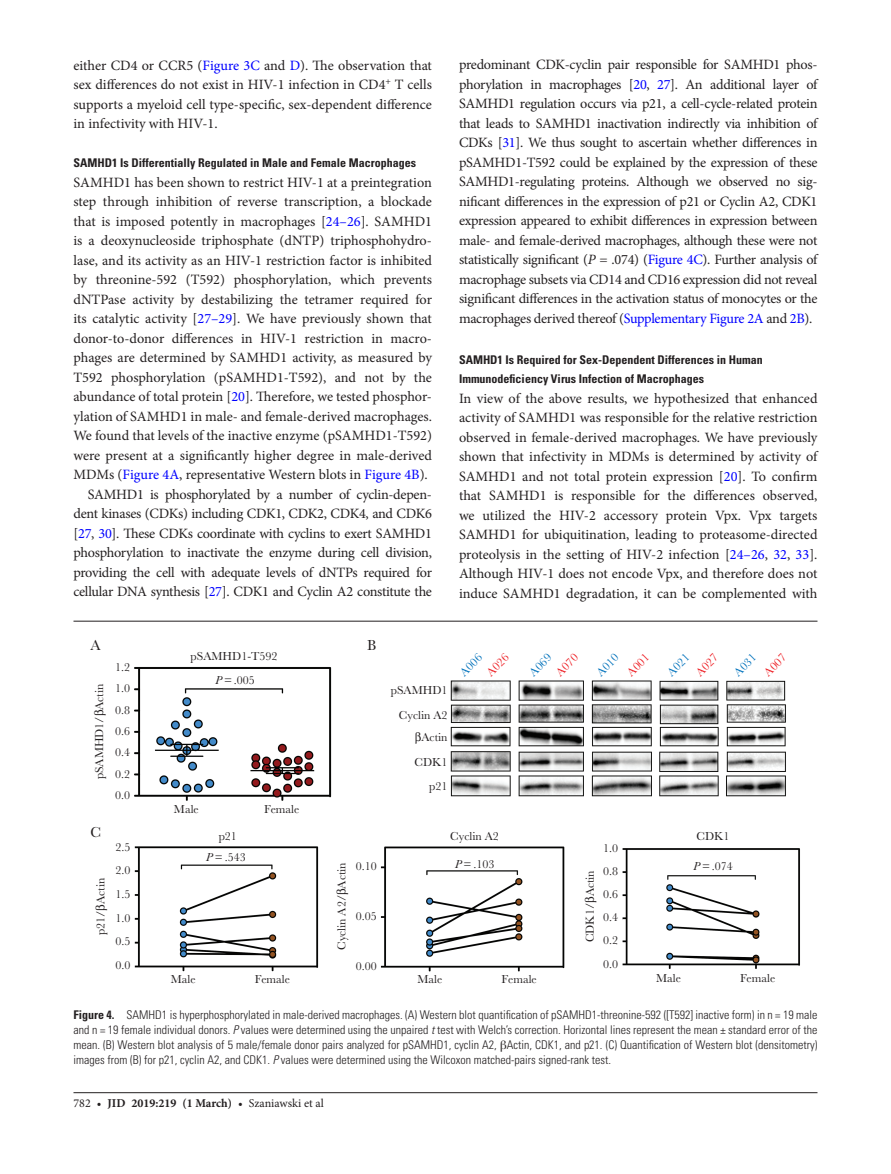
<style>
.page{position:relative;width:891px;height:1174px;background:#fff}
.page>*{position:absolute;margin:0;border:0;box-sizing:border-box;transform-origin:0 0}
.t1{font:15px "Baskerville MT Std";color:#231f20}
.t2{font:14.25px/19.5px "Minion Pro";letter-spacing:-.005em;color:#231f20;text-align:justify}
.t3{font:300 condensed 12px/15px "Univers LT Std";color:#231f20;text-align:justify}
.t4{font:12px/21.3px "Baskerville MT Std";color:#231f20;text-align:justify}
.t5{font:700 condensed 12px/19.5px "Univers LT Std";color:#231f20}
.t6{font:12px "Minion Pro";color:#231f20}
.t7{font:12px "Baskerville MT Std";color:#0072bc}
.t8{font:12px "Baskerville MT Std";color:#ee1d23}
.s1{color:#00f}
.s2{font-style:italic}
.s3{font-weight:700}
.s4{font-family:"Gandhari Unicode";font-weight:400;font-stretch:normal}
</style>
<div class="page">
<hr style="left:74px;top:1092px;width:744px;height:1px;background:#231f20">
<hr style="left:74px;top:621px;width:744px;height:1px;background:#231f20">
<img style="left:134px;top:667px;width:666px;height:305px">
<svg style="left:336px;top:889px;width:12px;height:5px"></svg>
<svg style="left:585px;top:897px;width:12px;height:5px"></svg>
<svg style="left:416px;top:732px;width:5px;height:11px"></svg>
<p class="t2" style="left:74px;top:55px;width:360px">either CD4 or CCR5 (<span class="s1">Figure 3C</span> and <span class="s1">D</span>). The observation that sex differences do not exist in HIV-1 infection in CD4<sup>+</sup> T cells supports a myeloid cell type-specific, sex-dependent difference in infectivity with HIV-1.</p>
<p class="t5" style="left:74px;top:153px;width:344px">SAMHD1 Is Differentially Regulated in Male and Female Macrophages</p>
<p class="t2" style="left:74px;top:172px;width:360px;text-align:right">SAMHD1 has been shown to restrict HIV-1 at a preintegration step through inhibition of reverse transcription, a blockade that is imposed potently in macrophages [<span class="s1">24–26</span>]. SAMHD1 is a deoxynucleoside triphosphate (dNTP) triphosphohydro&shy;lase, and its activity as an HIV-1 restriction factor is inhibited by threonine-592 (T592) phosphorylation, which prevents dNTPase activity by destabilizing the tetramer required for its catalytic activity [<span class="s1">27–29</span>]. We have previously shown that donor-to-donor differences in HIV-1 restriction in macro&shy;phages are determined by SAMHD1 activity, as measured by T592 phosphorylation (pSAMHD1-T592), and not by the abundance of total protein [<span class="s1">20</span>]. Therefore, we tested phosphor&shy;ylation of SAMHD1 in male- and female-derived macrophages.<br>We found that levels of the inactive enzyme (pSAMHD1-T592) were present at a significantly higher degree in male-derived MDMs (<span class="s1">Figure 4A</span>, representative Western blots in <span class="s1">Figure 4B</span>).<br>SAMHD1 is phosphorylated by a number of cyclin-depen&shy;dent kinases (CDKs) including CDK1, CDK2, CDK4, and CDK6 [<span class="s1">27</span>, <span class="s1">30</span>]. These CDKs coordinate with cyclins to exert SAMHD1 phosphorylation to inactivate the enzyme during cell division, providing the cell with adequate levels of dNTPs required for cellular DNA synthesis [<span class="s1">27</span>]. CDK1 and Cyclin A2 constitute the</p>
<p class="t2" style="left:459px;top:55px;width:360px">predominant CDK-cyclin pair responsible for SAMHD1 phos&shy;phorylation in macrophages [<span class="s1">20</span>, <span class="s1">27</span>]. An additional layer of SAMHD1 regulation occurs via p21, a cell-cycle-related protein that leads to SAMHD1 inactivation indirectly via inhibition of CDKs [<span class="s1">31</span>]. We thus sought to ascertain whether differences in pSAMHD1-T592 could be explained by the expression of these SAMHD1-regulating proteins. Although we observed no sig&shy;nificant differences in the expression of p21 or Cyclin A2, CDK1 expression appeared to exhibit differences in expression between male- and female-derived macrophages, although these were not statistically significant (<span class="s2">P</span> = .074) (<span class="s1">Figure 4C</span>). Further analysis of macrophage subsets via CD14 and CD16 expression did not reveal significant differences in the activation status of monocytes or the macrophages derived thereof (<span class="s1">Supplementary Figure 2A</span> and <span class="s1">2B</span>).</p>
<p class="t5" style="left:459px;top:350px;width:305px">SAMHD1 Is Required for Sex-Dependent Differences in Human<br>Immunodeficiency Virus Infection of Macrophages</p>
<p class="t2" style="left:459px;top:388px;width:360px">In view of the above results, we hypothesized that enhanced activity of SAMHD1 was responsible for the relative restriction observed in female-derived macrophages. We have previously shown that infectivity in MDMs is determined by activity of SAMHD1 and not total protein expression [<span class="s1">20</span>]. To confirm that SAMHD1 is responsible for the differences observed, we utilized the HIV-2 accessory protein Vpx. Vpx targets SAMHD1 for ubiquitination, leading to proteasome-directed proteolysis in the setting of HIV-2 infection [<span class="s1">24–26</span>, <span class="s1">32</span>, <span class="s1">33</span>].<br>Although HIV-1 does not encode Vpx, and therefore does not induce SAMHD1 degradation, it can be complemented with</p>
<p class="t1" style="left:91px;top:636px;width:12px">A</p>
<p class="t4" style="left:89px;top:779px;width:97px;rotate:-90deg">pSAMHD1/ Actin</p>
<p class="t4" style="left:115px;top:656px;width:16px">1.2</p>
<p class="t4" style="left:115px;top:678px;width:16px">1.0<br>0.8<br>0.6</p>
<p class="t4" style="left:115px;top:742px;width:16px">0.4<br>0.2<br>0.0</p>
<p class="t4" style="left:191px;top:645px;width:88px">pSAMHD1-T592</p>
<p class="t4" style="left:215px;top:670px;width:41px"><span class="s2">P</span> =.005</p>
<p class="t4" style="left:174px;top:799px;width:26px">Male</p>
<p class="t4" style="left:264px;top:799px;width:37px">Female</p>
<p class="t1" style="left:367px;top:636px;width:11px">B</p>
<p class="t4" style="left:391px;top:680px;width:58px">pSAMHD1</p>
<p class="t4" style="left:399px;top:705px;width:50px;text-align:right">Cyclin A2<br>Actin</p>
<p class="t4" style="left:414px;top:750px;width:35px;line-height:24.3px;text-align:right">CDK1 p21</p>
<p class="t7" style="left:457px;top:669px;width:28px;rotate:-45deg">A006</p>
<p class="t8" style="left:483px;top:669px;width:28px;rotate:-45deg">A026</p>
<p class="t7" style="left:526px;top:669px;width:28px;rotate:-45deg">A069</p>
<p class="t8" style="left:553px;top:669px;width:28px;rotate:-45deg">A070</p>
<p class="t7" style="left:593px;top:669px;width:28px;rotate:-45deg">A010</p>
<p class="t8" style="left:624px;top:669px;width:28px;rotate:-45deg">A001</p>
<p class="t7" style="left:664px;top:669px;width:28px;rotate:-45deg">A021</p>
<p class="t8" style="left:693px;top:669px;width:28px;rotate:-45deg">A027</p>
<p class="t7" style="left:731px;top:669px;width:28px;rotate:-45deg">A031</p>
<p class="t8" style="left:761px;top:669px;width:28px;rotate:-45deg">A007</p>
<p class="t1" style="left:91px;top:823px;width:12px">C</p>
<p class="t4" style="left:90px;top:935px;width:59px;rotate:-90deg">p21/ Actin</p>
<p class="t4" style="left:116px;top:835px;width:16px;line-height:23.7px">2.5<br>2.0<br>1.5</p>
<p class="t4" style="left:116px;top:906px;width:16px;line-height:23.7px">1.0<br>0.5<br>0.0</p>
<p class="t4" style="left:206px;top:826px;width:41px;line-height:20.5px;text-align:center">p21<br><span class="s2">P</span> =.543</p>
<p class="t4" style="left:171px;top:968px;width:26px">Male</p>
<p class="t4" style="left:255px;top:968px;width:37px">Female</p>
<p class="t4" style="left:450px;top:826px;width:50px">Cyclin A2</p>
<p class="t4" style="left:455px;top:853px;width:41px"><span class="s2">P</span> =.103</p>
<p class="t4" style="left:356px;top:856px;width:22px">0.10</p>
<p class="t4" style="left:331px;top:950px;width:89px;rotate:-90deg">Cyclin A2/ Actin</p>
<p class="t4" style="left:579px;top:942px;width:74px;rotate:-90deg">CDK1/ Actin</p>
<p class="t4" style="left:356px;top:955px;width:22px">0.00</p>
<p class="t4" style="left:356px;top:906px;width:22px">0.05</p>
<p class="t4" style="left:418px;top:968px;width:26px">Male</p>
<p class="t4" style="left:502px;top:968px;width:37px">Female</p>
<p class="t4" style="left:603px;top:837px;width:16px;line-height:23.1px">1.0<br>0.8<br>0.6<br>0.4<br>0.2<br>0.0</p>
<p class="t4" style="left:697px;top:826px;width:35px">CDK1</p>
<p class="t4" style="left:693px;top:855px;width:41px"><span class="s2">P</span> =.074</p>
<p class="t4" style="left:656px;top:967px;width:26px">Male</p>
<p class="t4" style="left:740px;top:967px;width:37px">Female</p>
<p class="t3" style="left:74px;top:1007px;width:746px"><span class="s3">Figure 4.</span> SAMHD1 is hyperphosphorylated in male-derived macrophages. (A) Western blot quantification of pSAMHD1-threonine-592 ([T592] inactive form) in n = 19 male and n = 19 female individual donors. <span class="s2">P</span> values were determined using the unpaired <span class="s2">t</span> test with Welch’s correction. Horizontal lines represent the mean ± standard error of the mean. (B) Western blot analysis of 5 male/female donor pairs analyzed for pSAMHD1, cyclin A2, <span class="s4">β</span>Actin, CDK1, and p21. (C) Quantification of Western blot (densitometry) images from (B) for p21, cyclin A2, and CDK1. <span class="s2">P</span> values were determined using the Wilcoxon matched-pairs signed-rank test.</p>
<p class="t6" style="left:74px;top:1095px;width:252px">782 • <span class="s3">JID 2019:219 (1 March)</span> • Szaniawski et al</p>
</div>
